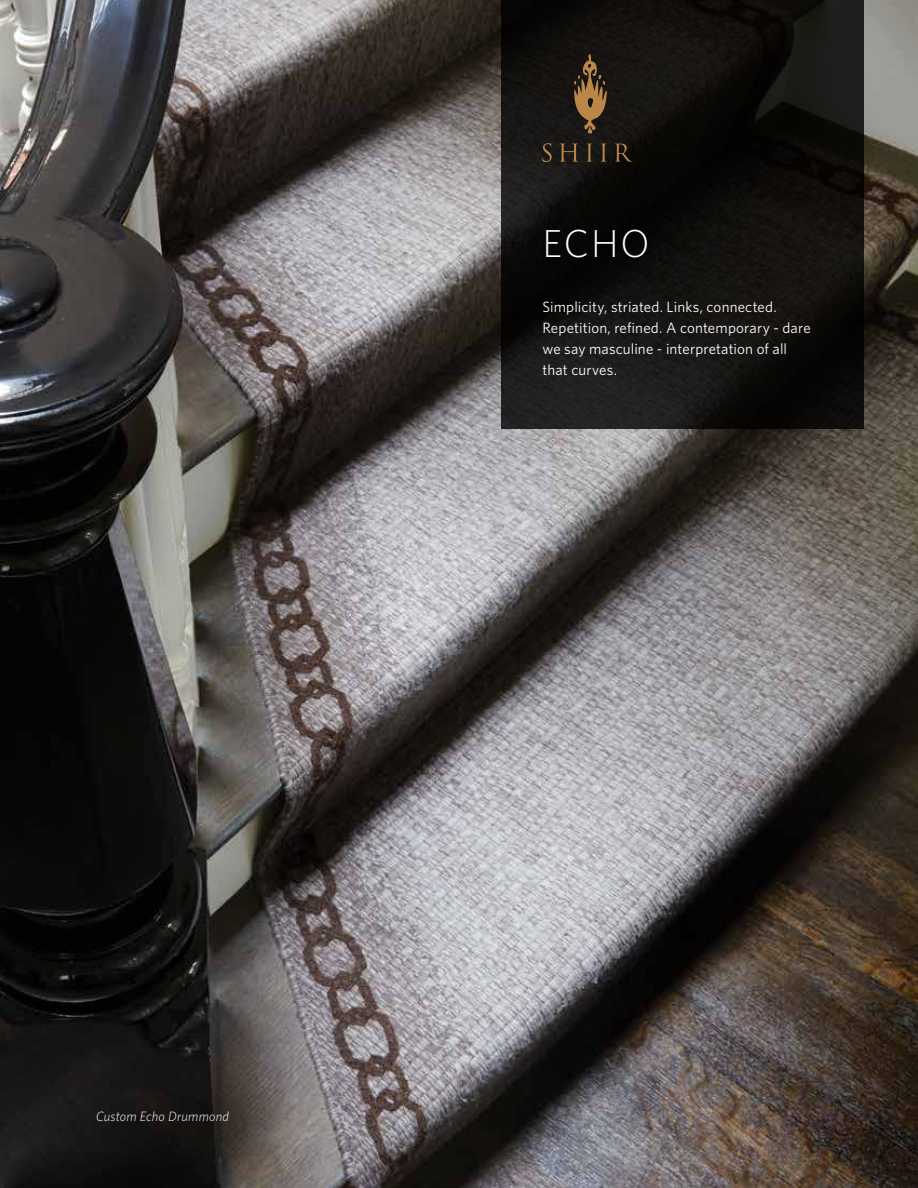
<style>
.page{position:relative;width:918px;height:1188px;background:#fff}
.page>*{position:absolute;margin:0;border:0;box-sizing:border-box;transform-origin:0 0}
.t1{font:300 39px "Whitney";color:#fff}
.t2{font:15px/21px "Whitney";letter-spacing:.01em;color:#fff}
.t3{font:italic 300 13.5px "Whitney";letter-spacing:.02em;color:#fff}
</style>
<div class="page">
<img style="left:0;top:0;width:918px;height:1188px">
<svg style="left:502px;top:0;width:362px;height:429px;background:#12100e"></svg>
<svg style="left:573px;top:49px;width:34px;height:85px;background:#554026"></svg>
<svg style="left:542px;top:143px;width:91px;height:19px;background:#34291c"></svg>
<p class="t3" style="left:96px;top:1107px;width:134px">Custom Echo Drummond</p>
<h1 class="t1" style="left:542px;top:218px;width:109px">ECHO</h1>
<p class="t2" style="left:542px;top:296px;width:270px">Simplicity, striated. Links, connected.<br>Repetition, refined. A contemporary - dare we say masculine - interpretation of all that curves.</p>
</div>
